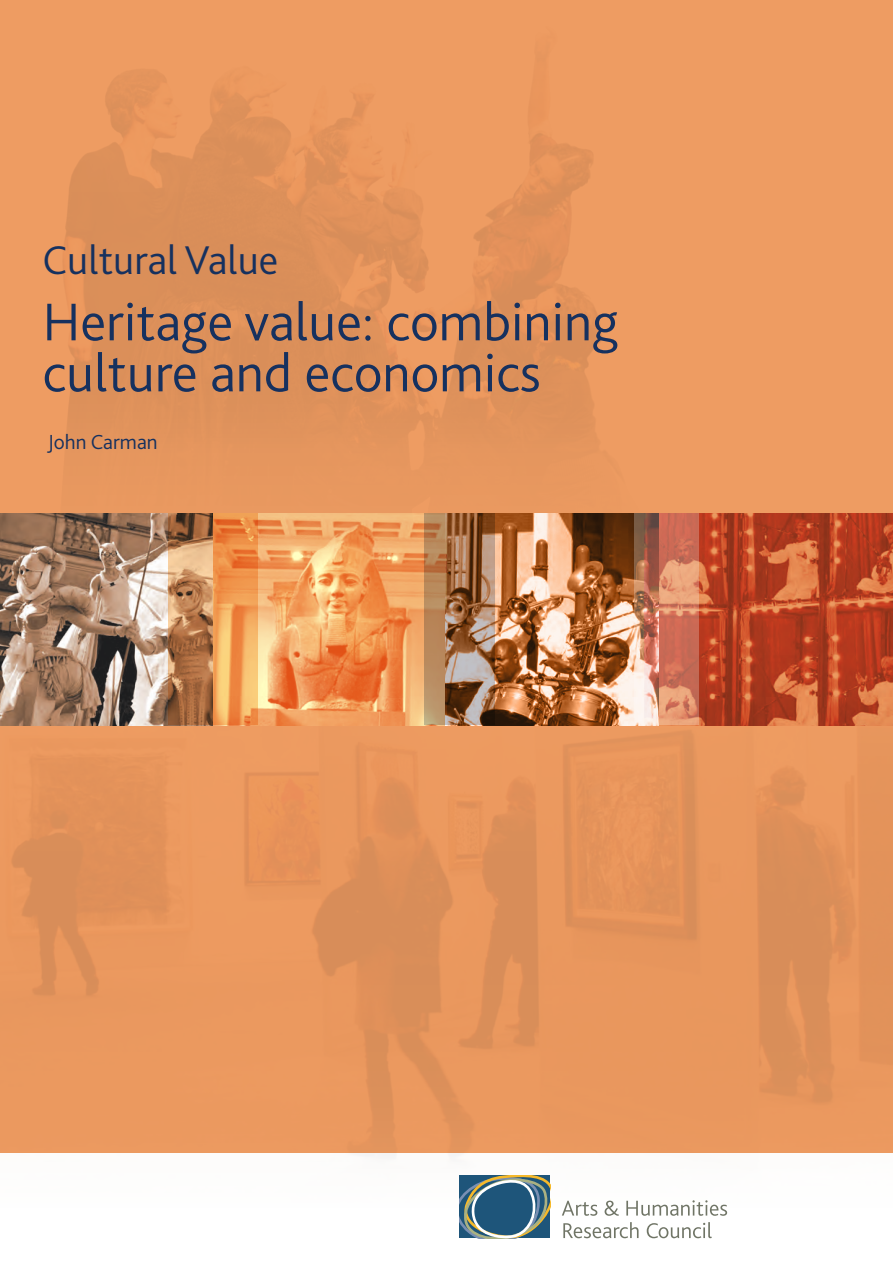
<style>
.page{position:relative;width:893px;height:1263px;background:#fff}
.page>*{position:absolute;margin:0;border:0;box-sizing:border-box;transform-origin:0 0}
.Cover_Title{font:300 55.5px/51px "Bliss 2";color:#16315f}
.t1{font:300 42px "Bliss 2";color:#16315f}
.Cover_Subtitle{font:300 21.3px "Bliss 2";color:#16315f}
</style>
<div class="page">
<img style="left:0;top:0;width:893px;height:514px">
<img style="left:0;top:725px;width:893px;height:482px">
<svg style="left:459px;top:1176px;width:91px;height:62px;background:#4e7484"></svg>
<svg style="left:562px;top:1201px;width:35px;height:15px"></svg>
<svg style="left:605px;top:1200px;width:14px;height:16px"></svg>
<svg style="left:626px;top:1200px;width:101px;height:16px"></svg>
<svg style="left:563px;top:1222px;width:76px;height:16px"></svg>
<svg style="left:647px;top:1222px;width:65px;height:16px"></svg>
<img style="left:699px;top:514px;width:194px;height:211px">
<img style="left:257px;top:514px;width:377px;height:211px">
<svg style="left:424px;top:514px;width:70px;height:211px;background:#a17655"></svg>
<svg style="left:634px;top:514px;width:65px;height:211px;background:#cd856c"></svg>
<img style="left:0;top:514px;width:168px;height:211px">
<svg style="left:168px;top:514px;width:89px;height:211px;background:#d08c52"></svg>
<p class="t1" style="left:43px;top:233px;width:237px">Cultural Value</p>
<p class="Cover_Title" style="left:43px;top:295px;width:577px">Heritage value: combining culture and economics</p>
<p class="Cover_Subtitle" style="left:48px;top:429px;width:111px">John Carman</p>
</div>
